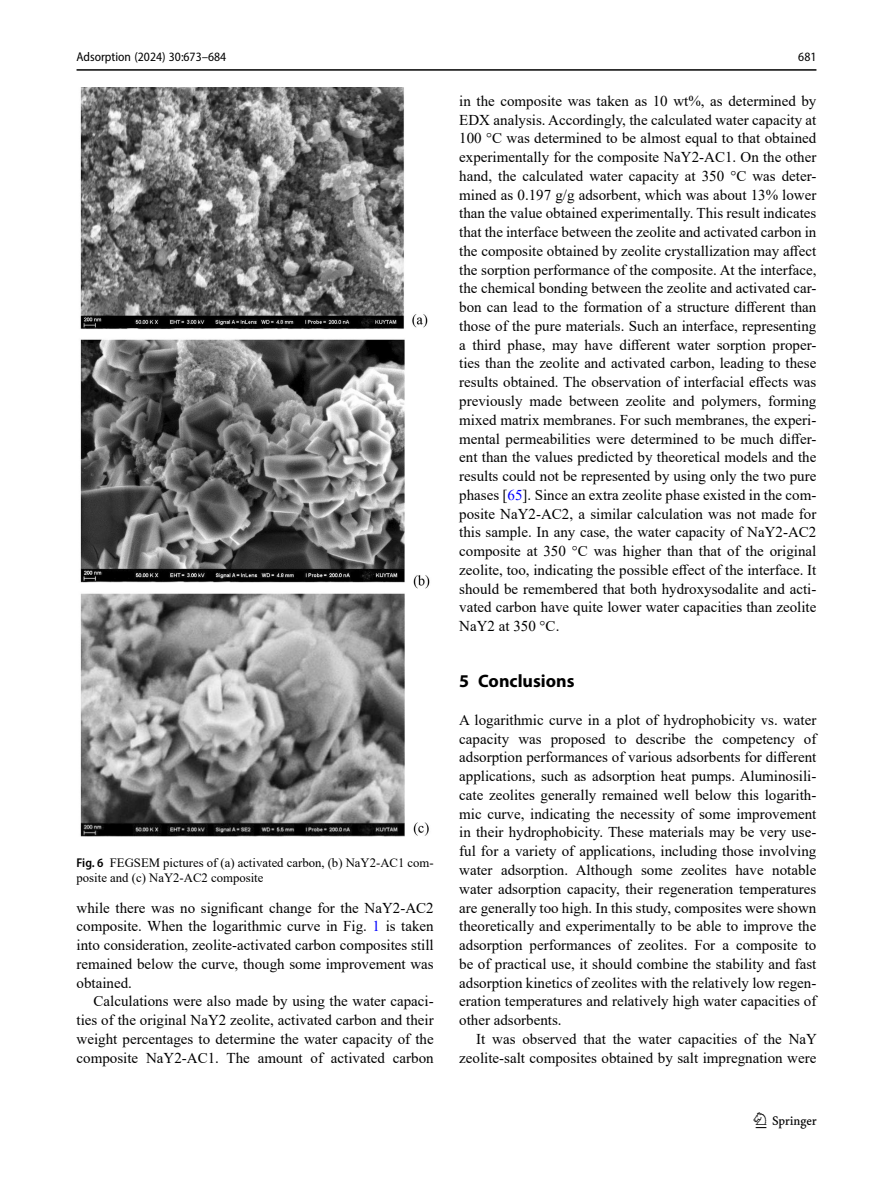
<style>
.page{position:relative;width:893px;height:1187px;background:#fff}
.page>*{position:absolute;margin:0;border:0;box-sizing:border-box;transform-origin:0 0}
.t1{font:22.5px "Springnew";color:#000}
.Head_1{font:700 18px "Myriad Pro";color:#000}
.Body_Text_Indent{font:15px/18.8px "Times New Roman";color:#000;text-align:justify}
.Body_Text{font:15px/18.8px "Times New Roman";color:#000;text-align:justify}
.Figure_Caption{font:12.75px/15px "Times New Roman";color:#000}
.t2{font:semi-condensed 12.75px "Myriad Pro";color:#000}
.s1{font-family:"Myriad Pro";font-weight:600;font-stretch:semi-condensed}
.s2{color:#00f}
</style>
<div class="page">
<hr style="left:77px;top:69px;width:739px;height:2px;background:#000">
<img style="left:80px;top:87px;width:350px;height:750px">
<p class="t2" style="left:77px;top:49px;width:151px">Adsorption (2024) 30:673–684</p>
<p class="Figure_Caption" style="left:77px;top:854px;width:359px"><span class="s1">Fig. 6</span> FEGSEM pictures of (a) activated carbon, (b) NaY2-AC1 com&shy;posite and (c) NaY2-AC2 composite</p>
<p class="Body_Text_Indent" style="left:77px;top:897px;width:359px">while there was no significant change for the NaY2-AC2 composite. When the logarithmic curve in Fig. <span class="s2">1</span> is taken into consideration, zeolite-activated carbon composites still remained below the curve, though some improvement was obtained.</p>
<p class="Body_Text_Indent" style="left:77px;top:991px;width:359px;text-indent:17px">Calculations were also made by using the water capaci&shy;ties of the original NaY2 zeolite, activated carbon and their weight percentages to determine the water capacity of the composite NaY2-AC1. The amount of activated carbon</p>
<p class="t2" style="left:798px;top:49px;width:20px">681</p>
<p class="Body_Text_Indent" style="left:459px;top:91px;width:359px">in the composite was taken as 10 wt%, as determined by EDX analysis. Accordingly, the calculated water capacity at 100 °C was determined to be almost equal to that obtained experimentally for the composite NaY2-AC1. On the other hand, the calculated water capacity at 350 °C was deter&shy;mined as 0.197 g/g adsorbent, which was about 13% lower than the value obtained experimentally. This result indicates that the interface between the zeolite and activated carbon in the composite obtained by zeolite crystallization may affect the sorption performance of the composite. At the interface, the chemical bonding between the zeolite and activated car&shy;bon can lead to the formation of a structure different than those of the pure materials. Such an interface, representing a third phase, may have different water sorption proper&shy;ties than the zeolite and activated carbon, leading to these results obtained. The observation of interfacial effects was previously made between zeolite and polymers, forming mixed matrix membranes. For such membranes, the experi&shy;mental permeabilities were determined to be much differ&shy;ent than the values predicted by theoretical models and the results could not be represented by using only the two pure phases [<span class="s2">65</span>]. Since an extra zeolite phase existed in the com&shy;posite NaY2-AC2, a similar calculation was not made for this sample. In any case, the water capacity of NaY2-AC2 composite at 350 °C was higher than that of the original zeolite, too, indicating the possible effect of the interface. It should be remembered that both hydroxysodalite and acti&shy;vated carbon have quite lower water capacities than zeolite NaY2 at 350 °C.</p>
<p class="Head_1" style="left:459px;top:669px;width:117px">5 Conclusions</p>
<p class="Body_Text" style="left:459px;top:710px;width:359px">A logarithmic curve in a plot of hydrophobicity vs. water capacity was proposed to describe the competency of adsorption performances of various adsorbents for different applications, such as adsorption heat pumps. Aluminosili&shy;cate zeolites generally remained well below this logarith&shy;mic curve, indicating the necessity of some improvement in their hydrophobicity. These materials may be very use&shy;ful for a variety of applications, including those involving water adsorption. Although some zeolites have notable water adsorption capacity, their regeneration temperatures are generally too high. In this study, composites were shown theoretically and experimentally to be able to improve the adsorption performances of zeolites. For a composite to be of practical use, it should combine the stability and fast adsorption kinetics of zeolites with the relatively low regen&shy;eration temperatures and relatively high water capacities of other adsorbents.</p>
<p class="Body_Text_Indent" style="left:459px;top:1028px;width:359px;text-align:right">It was observed that the water capacities of the NaY zeolite-salt composites obtained by salt impregnation were</p>
<h1 class="t1" style="left:756px;top:1107px;width:63px">1 3</h1>
</div>
